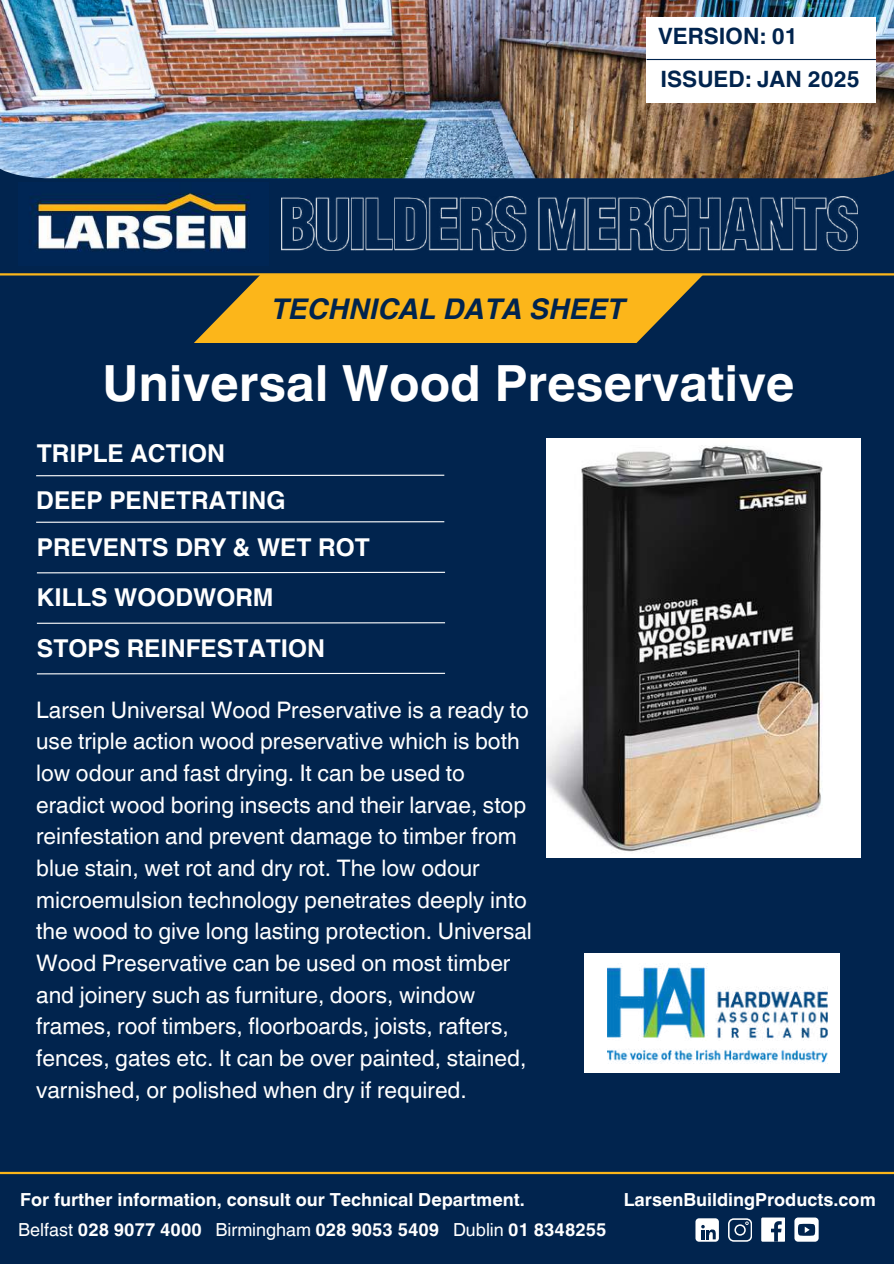
<style>
.page{position:relative;width:894px;height:1264px;background:#fff}
.page>*{position:absolute;margin:0;border:0;box-sizing:border-box;transform-origin:0 0}
.t1{font:700 49.8px "Helvetica World";color:#fff}
.t2{font:italic 700 28.5px "Helvetica World";color:#01244e}
.t3{font:700 24.6px/47px "Helvetica World";color:#fff}
.t4{font:22.8px/31.7px "Helvetica World";color:#fff}
.t5{font:700 22.5px/43.8px "Helvetica World";color:#01244e}
.t6{font:700 18px/29.2px "Helvetica World";color:#fff}
.s1{font-weight:400}
</style>
<div class="page">
<div style="left:0;top:0;width:893px;height:1263px;background:#01244e"></div>
<img style="left:0;top:0;width:893px;height:178px">
<img style="left:281px;top:197px;width:576px;height:54px">
<img style="left:29px;top:193px;width:221px;height:59px">
<hr style="left:0;top:273px;width:893px;height:2px;background:#fcb61a">
<hr style="left:0;top:1171px;width:893px;height:3px;background:#fcb61a">
<div style="left:761px;top:1217px;width:23px;height:24px;background:#fff"></div>
<svg style="left:771px;top:1221px;width:10px;height:20px"></svg>
<svg style="left:728px;top:1218px;width:23px;height:23px"></svg>
<div style="left:695px;top:1218px;width:23px;height:23px;background:#fff;border-radius:4px"></div>
<svg style="left:701px;top:1225px;width:14px;height:14px"></svg>
<div style="left:794px;top:1217px;width:23px;height:24px;background:#fff;border-radius:4px"></div>
<svg style="left:798px;top:1223px;width:16px;height:12px"></svg>
<img style="left:546px;top:438px;width:314px;height:419px">
<svg style="left:36px;top:521px;width:409px;height:2px"></svg>
<svg style="left:36px;top:474px;width:409px;height:3px"></svg>
<svg style="left:36px;top:571px;width:410px;height:3px"></svg>
<div style="left:646px;top:17px;width:229px;height:85px;background:#fff"></div>
<hr style="left:646px;top:59px;width:229px;height:1px;background:#01244e">
<div style="left:584px;top:953px;width:256px;height:120px;background:#fff"></div>
<img style="left:607px;top:963px;width:220px;height:101px">
<svg style="left:194px;top:275px;width:509px;height:68px;background:#dba320"></svg>
<svg style="left:36px;top:622px;width:410px;height:2px"></svg>
<svg style="left:36px;top:672px;width:410px;height:3px"></svg>
<p class="t5" style="left:658px;top:11px;width:203px">VERSION: 01<br>ISSUED: JAN 2025</p>
<p class="t2" style="left:271px;top:286px;width:355px">TECHNICAL DATA SHEET</p>
<h1 class="t1" style="left:102px;top:342px;width:693px">Universal Wood Preservative</h1>
<p class="t3" style="left:36px;top:427px;width:251px">TRIPLE ACTION<br>DEEP PENETRATING</p>
<p class="t3" style="left:37px;top:521px;width:334px">PREVENTS DRY &amp; WET ROT</p>
<p class="t3" style="left:37px;top:570px;width:290px;line-height:50.6px">KILLS WOODWORM<br>STOPS REINFESTATION</p>
<p class="t4" style="left:36px;top:694px;width:497px">Larsen Universal Wood Preservative is a ready to use triple action wood preservative which is both low odour and fast drying. It can be used to eradict wood boring insects and their larvae, stop reinfestation and prevent damage to timber from blue stain, wet rot and dry rot. The low odour microemulsion technology penetrates deeply into the wood to give long lasting protection. Universal Wood Preservative can be used on most timber and joinery such as furniture, doors, window frames, roof timbers, floorboards, joists, rafters, fences, gates etc. It can be over painted, stained, varnished, or polished when dry if required.</p>
<p class="t6" style="left:18px;top:1183px;width:589px">For further information, consult our Technical Department.<br><span class="s1">Belfast</span> 028 9077 4000 <span class="s1">Birmingham</span> 028 9053 5409 <span class="s1">Dublin</span> 01 8348255</p>
<p class="t6" style="left:623px;top:1183px;width:253px">LarsenBuildingProducts.com</p>
</div>
